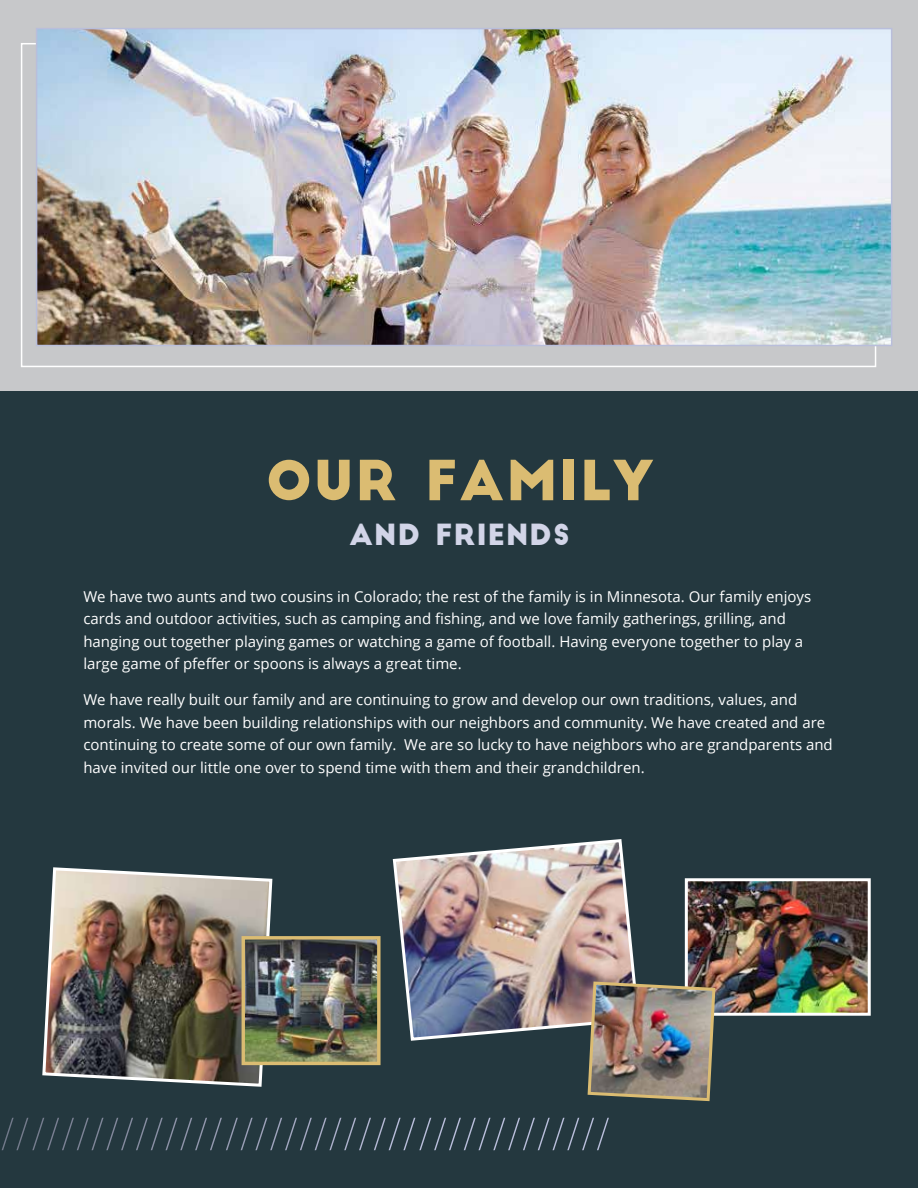
<style>
.page{position:relative;width:918px;height:1188px;background:#fff}
.page>*{position:absolute;margin:0;border:0;box-sizing:border-box;transform-origin:0 0}
.t1{font:54px "Big John";letter-spacing:.04em;color:#dbbc72}
.t2{font:28.5px "Big John";letter-spacing:.04em;color:#d2d5e8}
.t3{font:15px/22.5px "Open Sans";color:#fff}
</style>
<div class="page">
<div style="left:0;top:390px;width:918px;height:798px;background:#24383f"></div>
<div style="left:0;top:0;width:918px;height:390px;background:#c7c8ca"></div>
<img style="left:689px;top:882px;width:178px;height:130px">
<div style="left:685px;top:878px;width:186px;height:138px;border:3px solid #fff"></div>
<img style="left:392px;top:839px;width:244px;height:202px">
<img style="left:586px;top:980px;width:131px;height:122px">
<img style="left:42px;top:867px;width:232px;height:220px">
<img style="left:246px;top:940px;width:131px;height:121px">
<div style="left:242px;top:936px;width:139px;height:129px;border:3px solid #dbbc72"></div>
<svg style="left:1px;top:1117px;width:608px;height:34px"></svg>
<img style="left:39px;top:31px;width:850px;height:312px">
<div style="left:36px;top:28px;width:856px;height:318px;border:2px solid #b9bedb"></div>
<h1 class="t1" style="left:265px;top:456px;width:390px">OUR FAMILY</h1>
<h2 class="t2" style="left:349px;top:522px;width:222px">AND FRIENDS</h2>
<p class="t3" style="left:83px;top:585px;width:729px">We have two aunts and two cousins in Colorado; the rest of the family is in Minnesota. Our family enjoys cards and outdoor activities, such as camping and fishing, and we love family gatherings, grilling, and hanging out together playing games or watching a game of football. Having everyone together to play a large game of pfeffer or spoons is always a great time.</p>
<p class="t3" style="left:83px;top:688px;width:751px">We have really built our family and are continuing to grow and develop our own traditions, values, and morals. We have been building relationships with our neighbors and community. We have created and are continuing to create some of our own family. We are so lucky to have neighbors who are grandparents and have invited our little one over to spend time with them and their grandchildren.</p>
</div>
